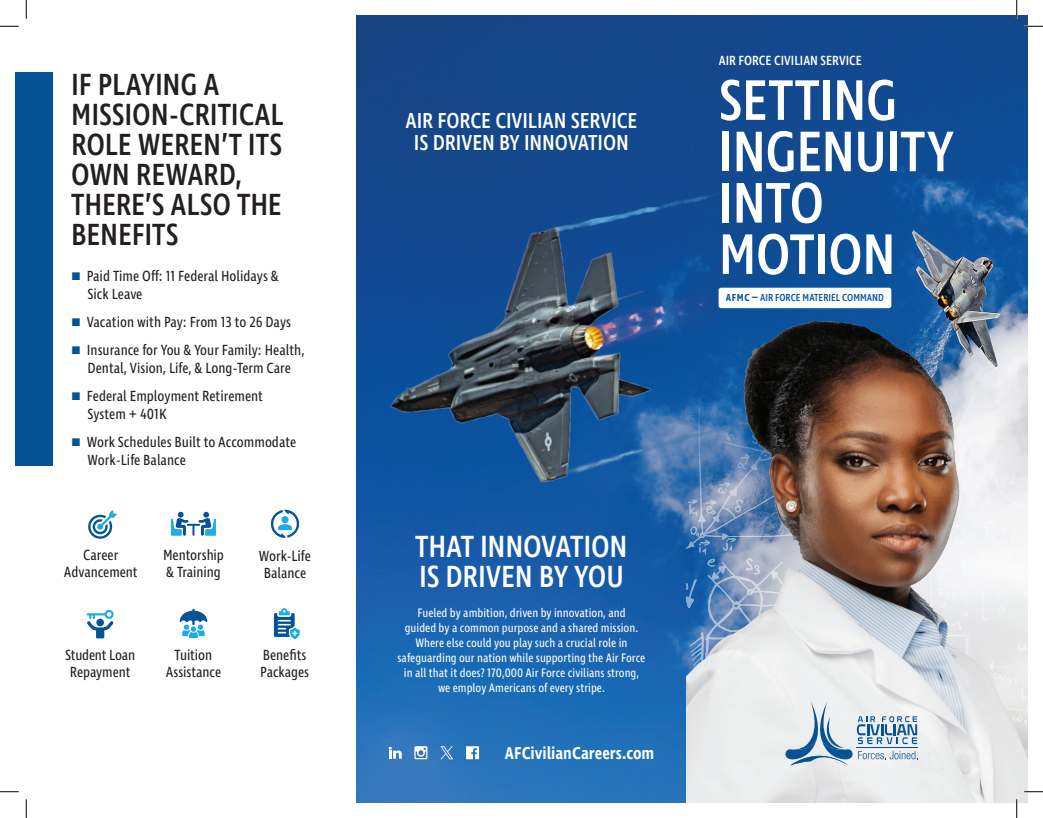
<style>
.page{position:relative;width:1043px;height:818px;background:#fff}
.page>*{position:absolute;margin:0;border:0;box-sizing:border-box;transform-origin:0 0}
.t1{font:500 58.38px/51.4px "Ingra Cd";letter-spacing:-.015em;color:#fff}
.t2{font:500 31.25px/30px "Ingra Cd";letter-spacing:-.005em;color:#231f20}
.t3{font:500 31.25px/30px "Ingra Cd";letter-spacing:-.005em;color:#fff}
.t4{font:500 22.12px/22px "Ingra Cd";letter-spacing:-.005em;color:#fff;text-align:center}
.t5{font:600 17.5px "Ingra Cd";letter-spacing:-.005em;color:#fff}
.t6{font:15px/16.9px "Ingra Cd";color:#231f20}
.t7{font:500 13.5px "Ingra Cd";color:#fff}
.t8{font:12.5px/15px "Ingra Cd";color:#fff;text-align:center}
.t9{font:500 10.38px "Ingra Cd";color:#055395}
.s1{font-size:11.25px;color:#055395}
.s2{font-family:"Ingra"}
.s3{font-weight:600}
</style>
<div class="page">
<svg style="left:274px;top:608px;width:26px;height:31px"></svg>
<svg style="left:180px;top:608px;width:27px;height:30px"></svg>
<svg style="left:88px;top:510px;width:29px;height:28px"></svg>
<svg style="left:87px;top:610px;width:27px;height:28px"></svg>
<svg style="left:271px;top:509px;width:28px;height:29px"></svg>
<svg style="left:171px;top:511px;width:45px;height:24px"></svg>
<div style="left:15px;top:73px;width:37px;height:393px;background:#055395"></div>
<img style="left:356px;top:15px;width:671px;height:787px">
<img style="left:370px;top:146px;width:415px;height:358px">
<img style="left:686px;top:312px;width:342px;height:490px">
<div style="left:718px;top:288px;width:173px;height:20px;background:#fff;border-radius:3px"></div>
<svg style="left:414px;top:746px;width:13px;height:13px"></svg>
<svg style="left:466px;top:746px;width:13px;height:13px"></svg>
<svg style="left:388px;top:746px;width:14px;height:12px"></svg>
<svg style="left:440px;top:746px;width:13px;height:13px"></svg>
<svg style="left:0;top:25px;width:19px;height:2px"></svg>
<svg style="left:1024px;top:25px;width:18px;height:2px"></svg>
<svg style="left:0;top:791px;width:19px;height:1px"></svg>
<img style="left:686px;top:377px;width:356px;height:415px">
<svg style="left:25px;top:0;width:2px;height:19px"></svg>
<svg style="left:25px;top:799px;width:2px;height:19px"></svg>
<svg style="left:1015px;top:0;width:2px;height:19px"></svg>
<svg style="left:1015px;top:799px;width:2px;height:19px"></svg>
<h2 class="t2" style="left:71px;top:71px;width:214px">IF PLAYING A<br>MISSION-CRITICAL<br>ROLE WEREN’T ITS<br>OWN REWARD,<br>THERE’S ALSO THE<br>BENEFITS</h2>
<p class="t6" style="left:88px;top:268px;width:193px;line-height:18px;text-indent:-16px"><span class="s1">■</span> Paid Time Off: 11 Federal Holidays &amp;<br>Sick Leave</p>
<p class="t6" style="left:71px;top:314px;width:221px"><span class="s1">■</span> Vacation with Pay: From 13 to 26 Days</p>
<p class="t6" style="left:71px;top:342px;width:235px;line-height:18px;text-align:center"><span class="s1">■</span> Insurance for You &amp; Your Family: Health,<br>Dental, Vision, Life, &amp; Long-Term Care</p>
<p class="t6" style="left:88px;top:388px;width:177px;line-height:18px;text-indent:-16px"><span class="s1">■</span> Federal Employment Retirement<br>System <span class="s2">+</span> 401K</p>
<p class="t6" style="left:88px;top:434px;width:210px;line-height:18px;text-indent:-16px"><span class="s1">■</span> Work Schedules Built to Accommodate<br>Work-Life Balance</p>
<p class="t6" style="left:64px;top:547px;width:75px;text-align:center">Career<br>Advancement</p>
<p class="t6" style="left:163px;top:547px;width:62px">Mentorship &amp; Training</p>
<p class="t6" style="left:65px;top:647px;width:71px;text-align:center">Student Loan<br>Repayment</p>
<p class="t6" style="left:166px;top:647px;width:57px;text-align:center">Tuition<br>Assistance</p>
<p class="t6" style="left:259px;top:548px;width:54px;text-align:center">Work-Life<br>Balance</p>
<p class="t6" style="left:260px;top:647px;width:51px">Benefits<br>Packages</p>
<h3 class="t4" style="left:405px;top:111px;width:234px">AIR FORCE CIVILIAN SERVICE<br>IS DRIVEN BY INNOVATION</h3>
<p class="t7" style="left:718px;top:52px;width:144px">AIR FORCE CIVILIAN SERVICE</p>
<h1 class="t1" style="left:718px;top:77px;width:237px">SETTING<br>INGENUITY<br>INTO<br>MOTION</h1>
<p class="t9" style="left:725px;top:291px;width:160px"><span class="s3">AFMC —</span> AIR FORCE MATERIEL COMMAND</p>
<h2 class="t3" style="left:415px;top:533px;width:214px">THAT INNOVATION<br>IS DRIVEN BY YOU</h2>
<p class="t8" style="left:397px;top:606px;width:249px">Fueled by ambition, driven by innovation, and<br>guided by a common purpose and a shared mission.<br>Where else could you play such a crucial role in safeguarding our nation while supporting the Air Force in all that it does? 170,000 Air Force civilians strong, we employ Americans of every stripe.</p>
<p class="t5" style="left:505px;top:742px;width:151px">AFCivilianCareers.com</p>
</div>
